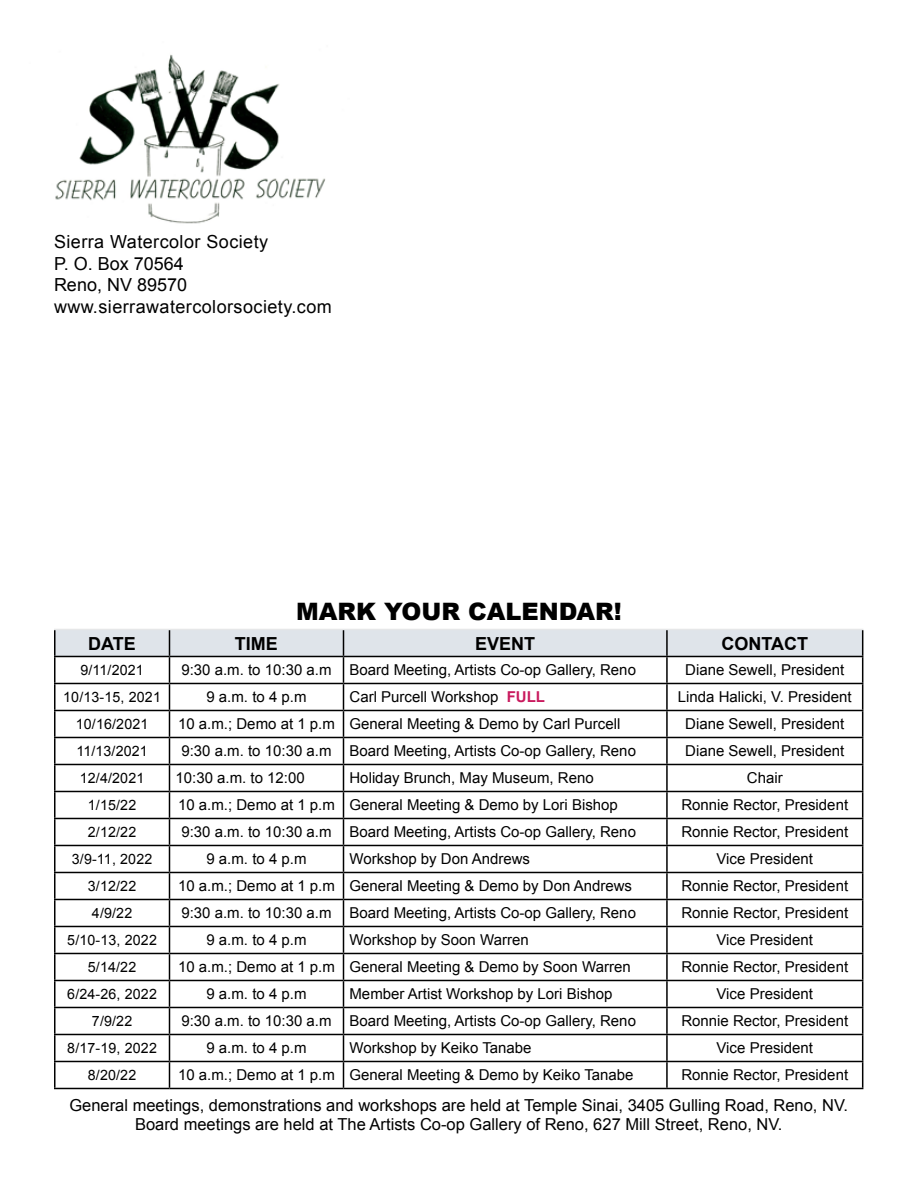
<style>
.page{position:relative;width:918px;height:1188px;background:#fff}
.page>*{position:absolute;margin:0;border:0;box-sizing:border-box;transform-origin:0 0}
.t1{font:900 24px "Arial";color:#000}
.t2{font:18px/21.6px "Arial";letter-spacing:.025em;color:#000}
.t3{font:700 18px "Arial";color:#000}
.t4{font:16.5px/19.5px "Arial";color:#000;text-align:center}
.t5{font:15px "Arial";color:#000}
.t6{font:14.25px "Arial";letter-spacing:.01em;color:#000}
.s1{font-weight:700;color:#c91a5e}
</style>
<div class="page">
<img style="left:55px;top:54px;width:271px;height:170px">
<hr style="left:54px;top:629px;width:116px;height:1px;background:#e6e7e8">
<hr style="left:54px;top:630px;width:2px;height:26px;background:#000">
<hr style="left:54px;top:656px;width:116px;height:1px;background:#000">
<hr style="left:54px;top:657px;width:2px;height:26px;background:#000">
<hr style="left:54px;top:683px;width:116px;height:1px;background:#000">
<hr style="left:54px;top:684px;width:2px;height:26px;background:#000">
<hr style="left:54px;top:710px;width:116px;height:1px;background:#000">
<hr style="left:54px;top:711px;width:2px;height:26px;background:#000">
<hr style="left:54px;top:737px;width:116px;height:1px;background:#000">
<hr style="left:54px;top:738px;width:2px;height:26px;background:#000">
<hr style="left:54px;top:764px;width:116px;height:1px;background:#000">
<hr style="left:54px;top:765px;width:2px;height:26px;background:#000">
<hr style="left:54px;top:791px;width:116px;height:1px;background:#000">
<hr style="left:54px;top:792px;width:2px;height:26px;background:#000">
<hr style="left:54px;top:818px;width:116px;height:1px;background:#000">
<hr style="left:54px;top:819px;width:2px;height:26px;background:#000">
<hr style="left:54px;top:845px;width:116px;height:1px;background:#000">
<hr style="left:54px;top:846px;width:2px;height:26px;background:#000">
<hr style="left:54px;top:872px;width:116px;height:1px;background:#000">
<hr style="left:54px;top:873px;width:2px;height:26px;background:#000">
<hr style="left:54px;top:899px;width:116px;height:1px;background:#000">
<hr style="left:54px;top:900px;width:2px;height:26px;background:#000">
<hr style="left:54px;top:926px;width:116px;height:1px;background:#000">
<hr style="left:54px;top:927px;width:2px;height:26px;background:#000">
<hr style="left:54px;top:953px;width:116px;height:1px;background:#000">
<hr style="left:54px;top:954px;width:2px;height:26px;background:#000">
<hr style="left:54px;top:980px;width:116px;height:1px;background:#000">
<hr style="left:54px;top:981px;width:2px;height:26px;background:#000">
<hr style="left:54px;top:1007px;width:116px;height:1px;background:#000">
<hr style="left:54px;top:1008px;width:2px;height:26px;background:#000">
<hr style="left:54px;top:1034px;width:116px;height:1px;background:#000">
<hr style="left:54px;top:1035px;width:2px;height:26px;background:#000">
<hr style="left:54px;top:1061px;width:116px;height:1px;background:#000">
<hr style="left:54px;top:1062px;width:2px;height:26px;background:#000">
<svg style="left:55px;top:629px;width:808px;height:459px"></svg>
<hr style="left:54px;top:1088px;width:116px;height:1px;background:#000">
<hr style="left:170px;top:1088px;width:174px;height:1px;background:#000">
<hr style="left:344px;top:1088px;width:323px;height:1px;background:#000">
<hr style="left:667px;top:1088px;width:196px;height:1px;background:#000">
<p class="t2" style="left:54px;top:231px;width:279px">Sierra Watercolor Society<br>P. O. Box 70564<br>Reno, NV 89570 www.sierrawatercolorsociety.com</p>
<h1 class="t1" style="left:296px;top:594px;width:327px">MARK YOUR CALENDAR!</h1>
<p class="t3" style="left:88px;top:631px;width:49px">DATE</p>
<p class="t3" style="left:235px;top:631px;width:45px">TIME</p>
<p class="t3" style="left:475px;top:631px;width:62px">EVENT</p>
<p class="t3" style="left:721px;top:631px;width:88px">CONTACT</p>
<p class="t6" style="left:80px;top:661px;width:65px">9/11/2021</p>
<p class="t5" style="left:181px;top:660px;width:456px">9:30 a.m. to 10:30 a.m Board Meeting, Artists Co-op Gallery, Reno</p>
<p class="t5" style="left:685px;top:660px;width:161px">Diane Sewell, President</p>
<p class="t6" style="left:63px;top:688px;width:99px">10/13-15, 2021</p>
<p class="t5" style="left:206px;top:687px;width:102px">9 a.m. to 4 p.m</p>
<p class="t5" style="left:350px;top:687px;width:197px">Carl Purcell Workshop <span class="s1">FULL</span></p>
<p class="t5" style="left:678px;top:687px;width:175px">Linda Halicki, V. President</p>
<p class="t6" style="left:76px;top:715px;width:74px">10/16/2021</p>
<p class="t5" style="left:178px;top:714px;width:444px">10 a.m.; Demo at 1 p.m General Meeting &amp; Demo by Carl Purcell</p>
<p class="t5" style="left:685px;top:714px;width:161px">Diane Sewell, President</p>
<p class="t6" style="left:76px;top:742px;width:73px">11/13/2021</p>
<p class="t5" style="left:181px;top:741px;width:456px">9:30 a.m. to 10:30 a.m Board Meeting, Artists Co-op Gallery, Reno</p>
<p class="t5" style="left:685px;top:741px;width:161px">Diane Sewell, President</p>
<p class="t6" style="left:80px;top:769px;width:66px">12/4/2021</p>
<p class="t5" style="left:176px;top:768px;width:131px">10:30 a.m. to 12:00</p>
<p class="t5" style="left:350px;top:768px;width:246px">Holiday Brunch, May Museum, Reno</p>
<p class="t5" style="left:747px;top:768px;width:37px">Chair</p>
<p class="t6" style="left:88px;top:796px;width:50px">1/15/22</p>
<p class="t5" style="left:178px;top:795px;width:441px">10 a.m.; Demo at 1 p.m General Meeting &amp; Demo by Lori Bishop</p>
<p class="t5" style="left:681px;top:795px;width:168px">Ronnie Rector, President</p>
<p class="t6" style="left:88px;top:823px;width:50px">2/12/22</p>
<p class="t5" style="left:181px;top:822px;width:456px">9:30 a.m. to 10:30 a.m Board Meeting, Artists Co-op Gallery, Reno</p>
<p class="t5" style="left:681px;top:822px;width:168px">Ronnie Rector, President</p>
<p class="t6" style="left:72px;top:850px;width:82px">3/9-11, 2022</p>
<p class="t5" style="left:206px;top:849px;width:102px">9 a.m. to 4 p.m</p>
<p class="t5" style="left:350px;top:849px;width:182px">Workshop by Don Andrews</p>
<p class="t5" style="left:717px;top:849px;width:98px">Vice President</p>
<p class="t6" style="left:88px;top:877px;width:50px">3/12/22</p>
<p class="t5" style="left:178px;top:876px;width:455px">10 a.m.; Demo at 1 p.m General Meeting &amp; Demo by Don Andrews</p>
<p class="t5" style="left:681px;top:876px;width:168px">Ronnie Rector, President</p>
<p class="t6" style="left:92px;top:904px;width:42px">4/9/22</p>
<p class="t5" style="left:181px;top:903px;width:456px">9:30 a.m. to 10:30 a.m Board Meeting, Artists Co-op Gallery, Reno</p>
<p class="t5" style="left:681px;top:903px;width:168px">Ronnie Rector, President</p>
<p class="t6" style="left:67px;top:931px;width:91px">5/10-13, 2022</p>
<p class="t5" style="left:206px;top:930px;width:102px">9 a.m. to 4 p.m</p>
<p class="t5" style="left:350px;top:930px;width:181px">Workshop by Soon Warren</p>
<p class="t5" style="left:717px;top:930px;width:98px">Vice President</p>
<p class="t6" style="left:88px;top:958px;width:50px">5/14/22</p>
<p class="t5" style="left:178px;top:957px;width:454px">10 a.m.; Demo at 1 p.m General Meeting &amp; Demo by Soon Warren</p>
<p class="t5" style="left:681px;top:957px;width:168px">Ronnie Rector, President</p>
<p class="t6" style="left:67px;top:985px;width:91px">6/24-26, 2022</p>
<p class="t5" style="left:206px;top:984px;width:102px">9 a.m. to 4 p.m</p>
<p class="t5" style="left:350px;top:984px;width:265px">Member Artist Workshop by Lori Bishop</p>
<p class="t5" style="left:717px;top:984px;width:98px">Vice President</p>
<p class="t6" style="left:92px;top:1012px;width:42px">7/9/22</p>
<p class="t5" style="left:181px;top:1011px;width:456px">9:30 a.m. to 10:30 a.m Board Meeting, Artists Co-op Gallery, Reno</p>
<p class="t5" style="left:681px;top:1011px;width:168px">Ronnie Rector, President</p>
<p class="t6" style="left:67px;top:1039px;width:91px">8/17-19, 2022</p>
<p class="t5" style="left:206px;top:1038px;width:102px">9 a.m. to 4 p.m</p>
<p class="t5" style="left:350px;top:1038px;width:184px">Workshop by Keiko Tanabe</p>
<p class="t5" style="left:717px;top:1038px;width:98px">Vice President</p>
<p class="t6" style="left:88px;top:1066px;width:50px">8/20/22</p>
<p class="t5" style="left:178px;top:1065px;width:457px">10 a.m.; Demo at 1 p.m General Meeting &amp; Demo by Keiko Tanabe</p>
<p class="t5" style="left:681px;top:1065px;width:168px">Ronnie Rector, President</p>
<p class="t4" style="left:69px;top:1095px;width:780px">General meetings, demonstrations and workshops are held at Temple Sinai, 3405 Gulling Road, Reno, NV.<br>Board meetings are held at The Artists Co-op Gallery of Reno, 627 Mill Street, Reno, NV.</p>
</div>
